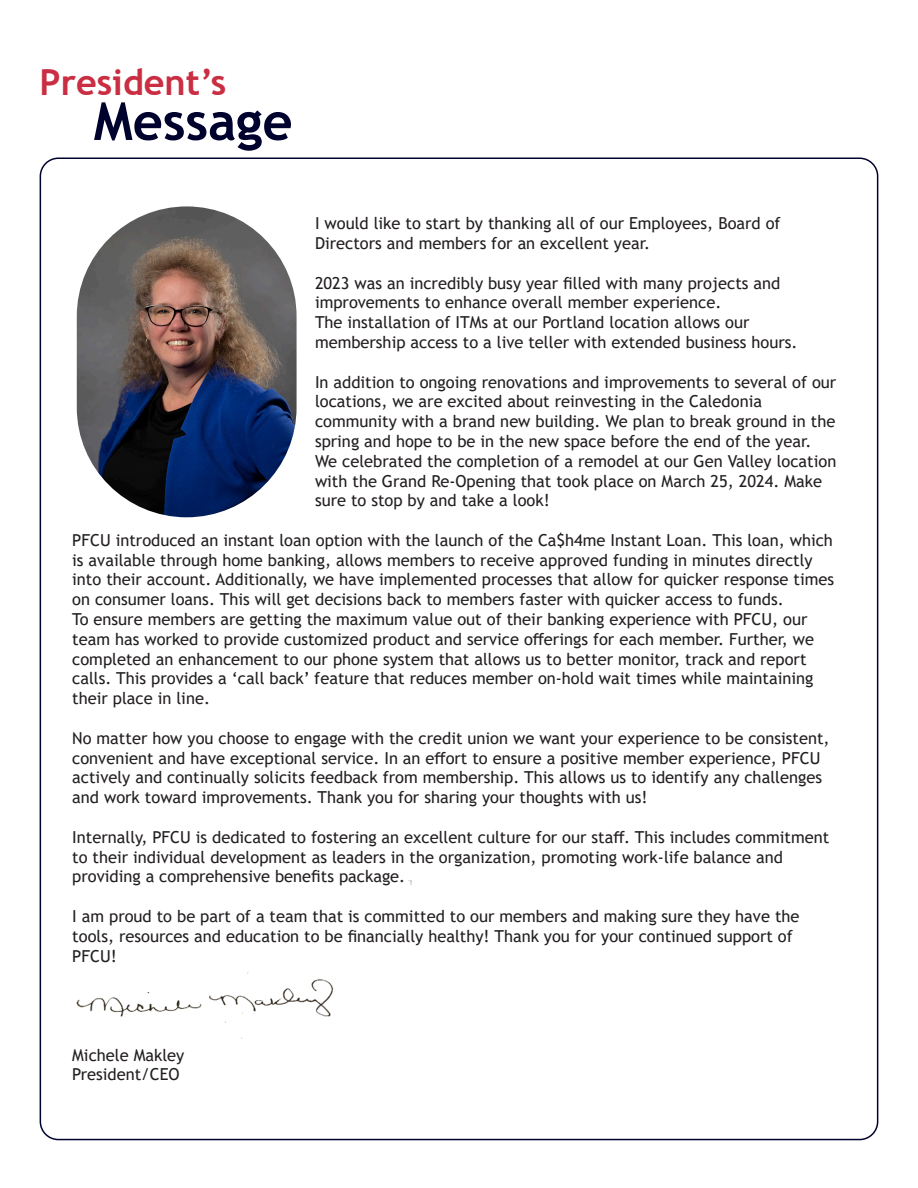
<style>
.page{position:relative;width:918px;height:1188px;background:#fff}
.page>*{position:absolute;margin:0;border:0;box-sizing:border-box;transform-origin:0 0}
.t1{font:700 52.5px "Trebuchet MS";color:#00022e}
.t2{font:700 36px "Trebuchet MS";color:#ca2e42}
.t3{font:16.5px/19.8px "Trebuchet MS";color:#231f20}
</style>
<div class="page">
<img style="left:77px;top:206px;width:220px;height:311px;border-radius:110px">
<img style="left:51px;top:880px;width:360px;height:261px">
<p class="t2" style="left:40px;top:60px;width:188px">President’s</p>
<p class="t1" style="left:94px;top:88px;width:201px">Message</p>
<p class="t3" style="left:315px;top:213px;width:467px">I would like to start by thanking all of our Employees, Board of</p>
<p class="t3" style="left:315px;top:233px;width:337px">Directors and members for an excellent year.</p>
<p class="t3" style="left:315px;top:273px;width:467px">2023 was an incredibly busy year filled with many projects and</p>
<p class="t3" style="left:315px;top:292px;width:408px">improvements to enhance overall member experience.</p>
<p class="t3" style="left:315px;top:312px;width:436px">The installation of ITMs at our Portland location allows our</p>
<p class="t3" style="left:315px;top:332px;width:484px">membership access to a live teller with extended business hours.</p>
<p class="t3" style="left:315px;top:372px;width:523px">In addition to ongoing renovations and improvements to several of our locations, we are excited about reinvesting in the Caledonia</p>
<p class="t3" style="left:315px;top:411px;width:523px">community with a brand new building. We plan to break ground in the spring and hope to be in the new space before the end of the year.<br>We celebrated the completion of a remodel at our Gen Valley location with the Grand Re-Opening that took place on March 25, 2024. Make sure to stop by and take a look!</p>
<p class="t3" style="left:72px;top:530px;width:763px">PFCU introduced an instant loan option with the launch of the Ca$h4me Instant Loan. This loan, which is available through home banking, allows members to receive approved funding in minutes directly into their account. Additionally, we have implemented processes that allow for quicker response times on consumer loans. This will get decisions back to members faster with quicker access to funds.</p>
<p class="t3" style="left:72px;top:609px;width:743px">To ensure members are getting the maximum value out of their banking experience with PFCU, our team has worked to provide customized product and service offerings for each member. Further, we completed an enhancement to our phone system that allows us to better monitor, track and report calls. This provides a ‘call back’ feature that reduces member on-hold wait times while maintaining their place in line.</p>
<p class="t3" style="left:72px;top:728px;width:759px">No matter how you choose to engage with the credit union we want your experience to be consistent, convenient and have exceptional service. In an effort to ensure a positive member experience, PFCU actively and continually solicits feedback from membership. This allows us to identify any challenges and work toward improvements. Thank you for sharing your thoughts with us!</p>
<p class="t3" style="left:72px;top:827px;width:758px">Internally, PFCU is dedicated to fostering an excellent culture for our staff. This includes commitment to their individual development as leaders in the organization, promoting work-life balance and</p>
<p class="t3" style="left:72px;top:867px;width:335px">providing a comprehensive benefits package.</p>
<p class="t3" style="left:72px;top:906px;width:729px">I am proud to be part of a team that is committed to our members and making sure they have the tools, resources and education to be financially healthy! Thank you for your continued support of<br>PFCU!</p>
<p class="t3" style="left:72px;top:1045px;width:114px">Michele Makley</p>
<p class="t3" style="left:72px;top:1065px;width:109px">President/CEO</p>
</div>
